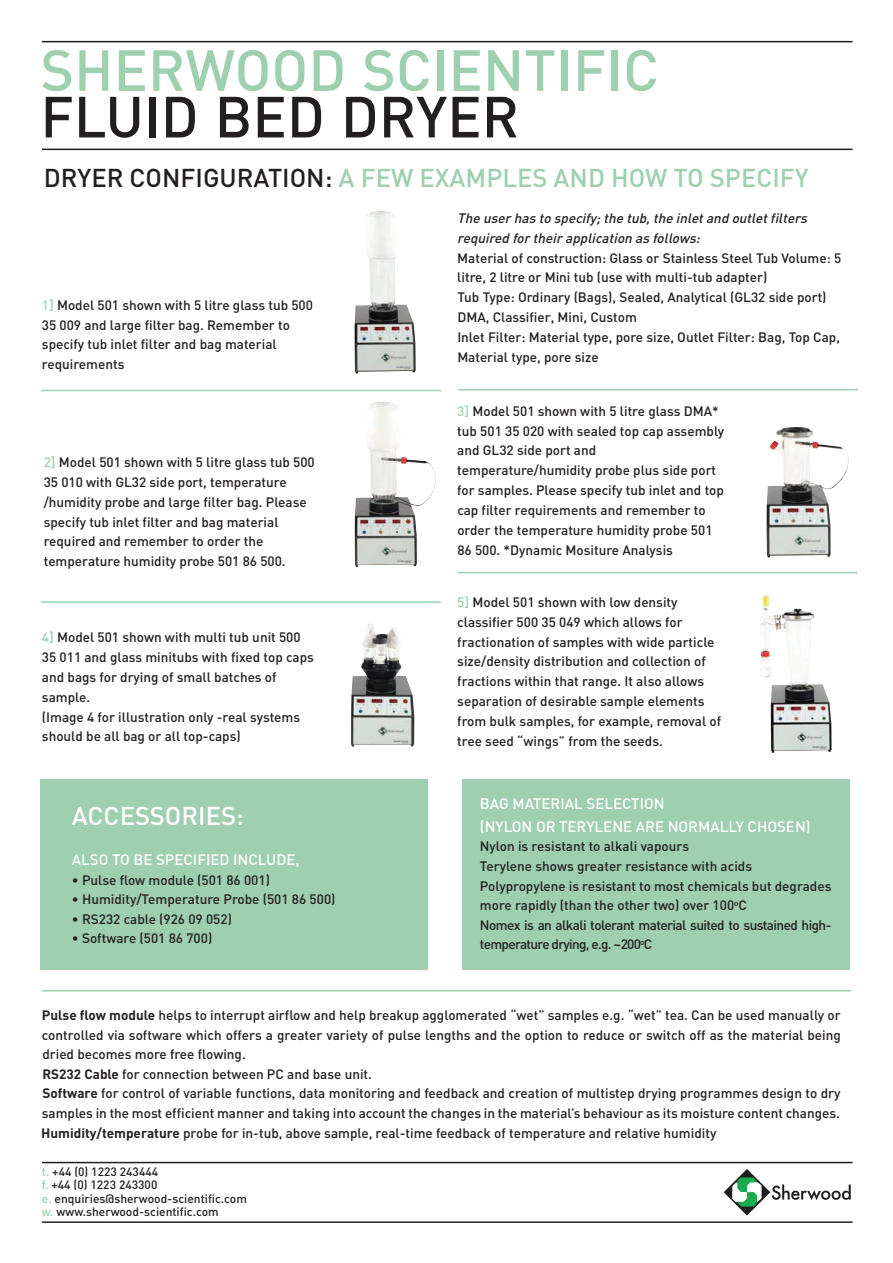
<style>
.page{position:relative;width:893px;height:1263px;background:#fff}
.page>*{position:absolute;margin:0;border:0;box-sizing:border-box;transform-origin:0 0}
.t1{font:500 57.15px "DIN";color:#9ecfaf}
.t2{font:500 57.15px "DIN";color:#231f20}
.t3{font:500 25.5px "DIN";color:#9ecfaf}
.t4{font:500 25.5px "DIN";color:#fff}
.t5{font:500 15px/22.5px "DIN";color:#fff}
.t6{font:500 13.5px/19.8px "DIN";color:#231f20}
.t7{font:italic 500 13.5px/19.8px "DIN";color:#231f20}
.t8{font:500 12px/13.5px "DIN";color:#231f20}
.s1{color:#231f20}
.s2{color:#9ecfaf}
.s3{font-weight:700}
</style>
<div class="page">
<hr style="left:42px;top:149px;width:810px;height:1px;background:#231f20">
<hr style="left:42px;top:41px;width:810px;height:1px;background:#231f20">
<hr style="left:42px;top:1221px;width:810px;height:2px;background:#231f20">
<hr style="left:42px;top:1162px;width:810px;height:1px;background:#231f20">
<svg style="left:724px;top:1169px;width:127px;height:47px"></svg>
<img style="left:354px;top:211px;width:62px;height:163px">
<img style="left:766px;top:427px;width:83px;height:131px">
<img style="left:355px;top:402px;width:80px;height:165px">
<img style="left:760px;top:595px;width:71px;height:158px">
<img style="left:351px;top:623px;width:63px;height:124px">
<hr style="left:42px;top:990px;width:809px;height:2px;background:#9ecfaf">
<div style="left:41px;top:779px;width:387px;height:191px;background:#9ecfaf"></div>
<div style="left:462px;top:779px;width:387px;height:191px;background:#9ecfaf"></div>
<hr style="left:41px;top:390px;width:400px;height:1px;background:#9ecfaf">
<hr style="left:41px;top:601px;width:400px;height:2px;background:#9ecfaf">
<hr style="left:457px;top:572px;width:400px;height:1px;background:#9ecfaf">
<hr style="left:458px;top:389px;width:400px;height:1px;background:#9ecfaf">
<h1 class="t1" style="left:40px;top:50px;width:620px">SHERWOOD SCIENTIFIC</h1>
<h1 class="t2" style="left:40px;top:96px;width:480px">FLUID BED DRYER</h1>
<h2 class="t3" style="left:44px;top:169px;width:766px"><span class="s1">DRYER CONFIGURATION:</span> A FEW EXAMPLES AND HOW TO SPECIFY</h2>
<p class="t6" style="left:42px;top:297px;width:273px"><span class="s2">1]</span> Model 501 shown with 5 litre glass tub 500<br>35 009 and large filter bag. Remember to specify tub inlet filter and bag material requirements</p>
<p class="t6" style="left:44px;top:454px;width:273px"><span class="s2">2]</span> Model 501 shown with 5 litre glass tub 500<br>35 010 with GL32 side port, temperature /humidity probe and large filter bag. Please specify tub inlet filter and bag material required and remember to order the temperature humidity probe 501 86 500.</p>
<p class="t6" style="left:42px;top:629px;width:273px"><span class="s2">4]</span> Model 501 shown with multi tub unit 500<br>35 011 and glass minitubs with fixed top caps and bags for drying of small batches of sample.<br>(Image 4 for illustration only -real systems should be all bag or all top-caps)</p>
<h2 class="t4" style="left:72px;top:806px;width:173px">ACCESSORIES:</h2>
<p class="t5" style="left:72px;top:850px;width:229px">ALSO TO BE SPECIFIED INCLUDE,</p>
<p class="t6" style="left:72px;top:871px;width:200px">• Pulse flow module (501 86 001)</p>
<p class="t6" style="left:72px;top:891px;width:265px">• Humidity/Temperature Probe (501 86 500)</p>
<p class="t6" style="left:72px;top:910px;width:162px">• RS232 cable (926 09 052)</p>
<p class="t6" style="left:72px;top:930px;width:142px">• Software (501 86 700)</p>
<p class="t7" style="left:457px;top:210px;width:354px">The user has to specify;the tub,the inletand outletfilters required for their application as follows:</p>
<p class="t6" style="left:457px;top:249px;width:385px">Material of construction: Glass or Stainless Steel Tub Volume: 5 litre, 2 litre or Mini tub (use with multi-tub adapter)<br>Tub Type: Ordinary (Bags), Sealed, Analytical (GL32 side port)<br>DMA, Classifier, Mini, Custom<br>Inlet Filter: Material type, pore size, Outlet Filter: Bag, Top Cap, Material type, pore size</p>
<p class="t6" style="left:457px;top:403px;width:268px"><span class="s2">3]</span> Model 501 shown with 5 litre glass DMA* tub 501 35 020 with sealed top cap assembly and GL32 side port and temperature/humidity probe plus side port for samples. Please specify tub inlet and top cap filter requirements and remember to order the temperature humidity probe 501<br>86 500. *Dynamic Mositure Analysis</p>
<p class="t6" style="left:457px;top:594px;width:265px"><span class="s2">5]</span> Model 501 shown with low density classifier 500 35 049 which allows for fractionation of samples with wide particle size/density distribution and collection of fractions within that range. It also allows separation of desirable sample elements from bulk samples, for example, removal of tree seed “wings” from the seeds.</p>
<p class="t5" style="left:480px;top:794px;width:332px">BAG MATERIAL SELECTION<br>(NYLON OR TERYLENE ARE NORMALLY CHOSEN)</p>
<p class="t6" style="left:480px;top:838px;width:353px">Nylon is resistant to alkali vapours<br>Terylene shows greater resistance with acids Polypropylene is resistant to most chemicals but degrades more rapidly (than the other two) over 100<sup>o</sup>C<br>Nomex is an alkali tolerant material suited to sustained high&shy;temperature drying, e.g. ~200<sup>o</sup>C</p>
<p class="t6" style="left:41px;top:1007px;width:801px"><span class="s3">Pulse flow module</span> helps to interrupt airflow and help breakup agglomerated “wet” samples e.g. “wet” tea. Can be used manually or controlled via software which offers a greater variety of pulse lengths and the option to reduce or switch off as the material being dried becomes more free flowing.<br><span class="s3">RS232 Cable</span> for connection between PC and base unit.<br><span class="s3">Software</span> for control of variable functions, data monitoring and feedback and creation of multistep drying programmes design to dry samples in the most efficient manner and taking into account the changes in the material’s behaviour as its moisture content changes.<br><span class="s3">Humidity/temperature</span> probe for in-tub, above sample, real-time feedback of temperature and relative humidity</p>
<p class="t8" style="left:42px;top:1166px;width:206px"><span class="s2">t.</span> +44 (0) 1223 243444<br><span class="s2">f.</span> +44 (0) 1223 243300<br><span class="s2">e.</span> enquiries@sherwood-scientific.com <span class="s2">w.</span> www.sherwood-scientific.com</p>
</div>
